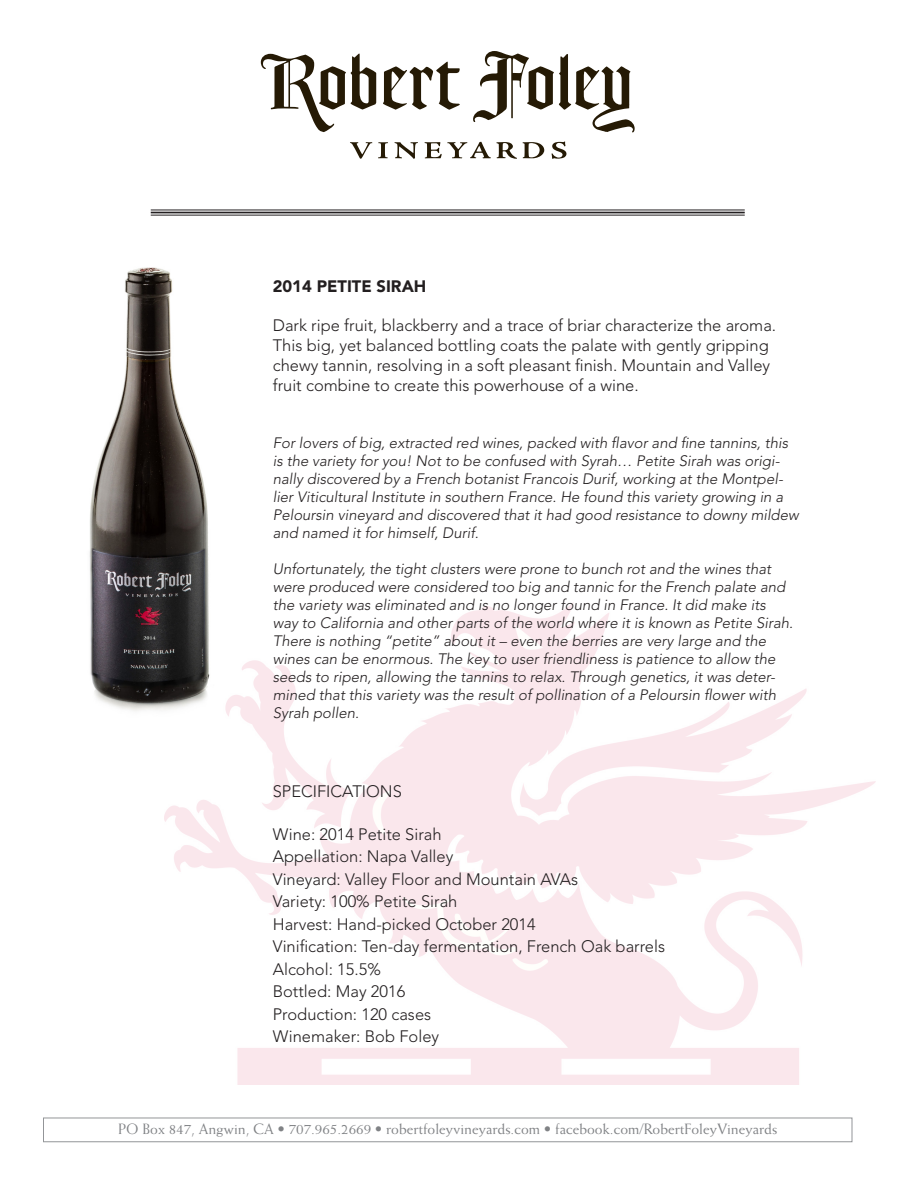
<style>
.page{position:relative;width:918px;height:1188px;background:#fff}
.page>*{position:absolute;margin:0;border:0;box-sizing:border-box;transform-origin:0 0}
.t1{font:300 16.5px/19.8px "Avenir";color:#231f20}
.t2{font:900 16.5px "Avenir";color:#231f20}
.t3{font:italic 300 15px/18px "Avenir";color:#231f20}
.t4{font:15px "Weiss";color:#808285}
</style>
<div class="page">
<img style="left:164px;top:602px;width:711px;height:482px">
<svg style="left:261px;top:54px;width:115px;height:78px"></svg>
<svg style="left:383px;top:62px;width:77px;height:48px"></svg>
<svg style="left:350px;top:142px;width:22px;height:17px"></svg>
<svg style="left:378px;top:142px;width:10px;height:16px"></svg>
<svg style="left:395px;top:142px;width:23px;height:17px"></svg>
<svg style="left:425px;top:142px;width:92px;height:17px"></svg>
<svg style="left:523px;top:142px;width:21px;height:16px"></svg>
<svg style="left:552px;top:142px;width:14px;height:17px"></svg>
<svg style="left:473px;top:51px;width:162px;height:81px"></svg>
<img style="left:89px;top:267px;width:127px;height:455px">
<hr style="left:151px;top:210px;width:594px;height:1px;background:#231f20">
<hr style="left:151px;top:212px;width:594px;height:1px;background:#231f20">
<hr style="left:151px;top:215px;width:594px;height:1px;background:#231f20">
<div style="left:43px;top:1118px;width:809px;height:24px;border:1px solid #939598"></div>
<p class="t2" style="left:273px;top:276px;width:155px">2014 PETITE SIRAH</p>
<p class="t1" style="left:273px;top:316px;width:505px">Dark ripe fruit, blackberry and a trace of briar characterize the aroma.<br>This big, yet balanced bottling coats the palate with gently gripping chewy tannin, resolving in a soft pleasant finish. Mountain and Valley fruit combine to create this powerhouse of a wine.</p>
<p class="t3" style="left:273px;top:434px;width:527px">For lovers of big, extracted red wines, packed with flavor and fine tannins, this is the variety for you! Not to be confused with Syrah… Petite Sirah was origi&shy;nally discovered by a French botanist Francois Durif, working at the Montpel&shy;lier Viticultural Institute in southern France. He found this variety growing in a Peloursin vineyard and discovered that it had good resistance to downy mildew and named it for himself, Durif.</p>
<p class="t3" style="left:273px;top:560px;width:522px">Unfortunately, the tight clusters were prone to bunch rot and the wines that were produced were considered too big and tannic for the French palate and the variety was eliminated and is no longer found in France. It did make its way to California and other parts of the world where it is known as Petite Sirah.<br>There is nothing “petite” about it – even the berries are very large and the wines can be enormous. The key to user friendliness is patience to allow the seeds to ripen, allowing the tannins to relax. Through genetics, it was deter&shy;mined that this variety was the result of pollination of a Peloursin flower with Syrah pollen.</p>
<p class="t1" style="left:273px;top:782px;width:131px">SPECIFICATIONS</p>
<p class="t1" style="left:273px;top:824px;width:170px">Wine: 2014 Petite Sirah</p>
<p class="t1" style="left:273px;top:847px;width:182px">Appellation: Napa Valley</p>
<p class="t1" style="left:273px;top:869px;width:307px">Vineyard: Valley Floor and Mountain AVAs</p>
<p class="t1" style="left:273px;top:892px;width:186px">Variety: 100% Petite Sirah</p>
<p class="t1" style="left:273px;top:914px;width:264px">Harvest: Hand-picked October 2014</p>
<p class="t1" style="left:273px;top:937px;width:394px">Vinification: Ten-day fermentation, French Oak barrels</p>
<p class="t1" style="left:273px;top:959px;width:109px">Alcohol: 15.5%</p>
<p class="t1" style="left:273px;top:982px;width:134px">Bottled: May 2016</p>
<p class="t1" style="left:273px;top:1004px;width:160px">Production: 120 cases</p>
<p class="t1" style="left:273px;top:1027px;width:168px">Winemaker: Bob Foley</p>
<p class="t4" style="left:118px;top:1121px;width:661px">PO Box 847, Angwin, CA • 707.965.2669 • robertfoleyvineyards.com • facebook.com/RobertFoleyVineyards</p>
</div>
